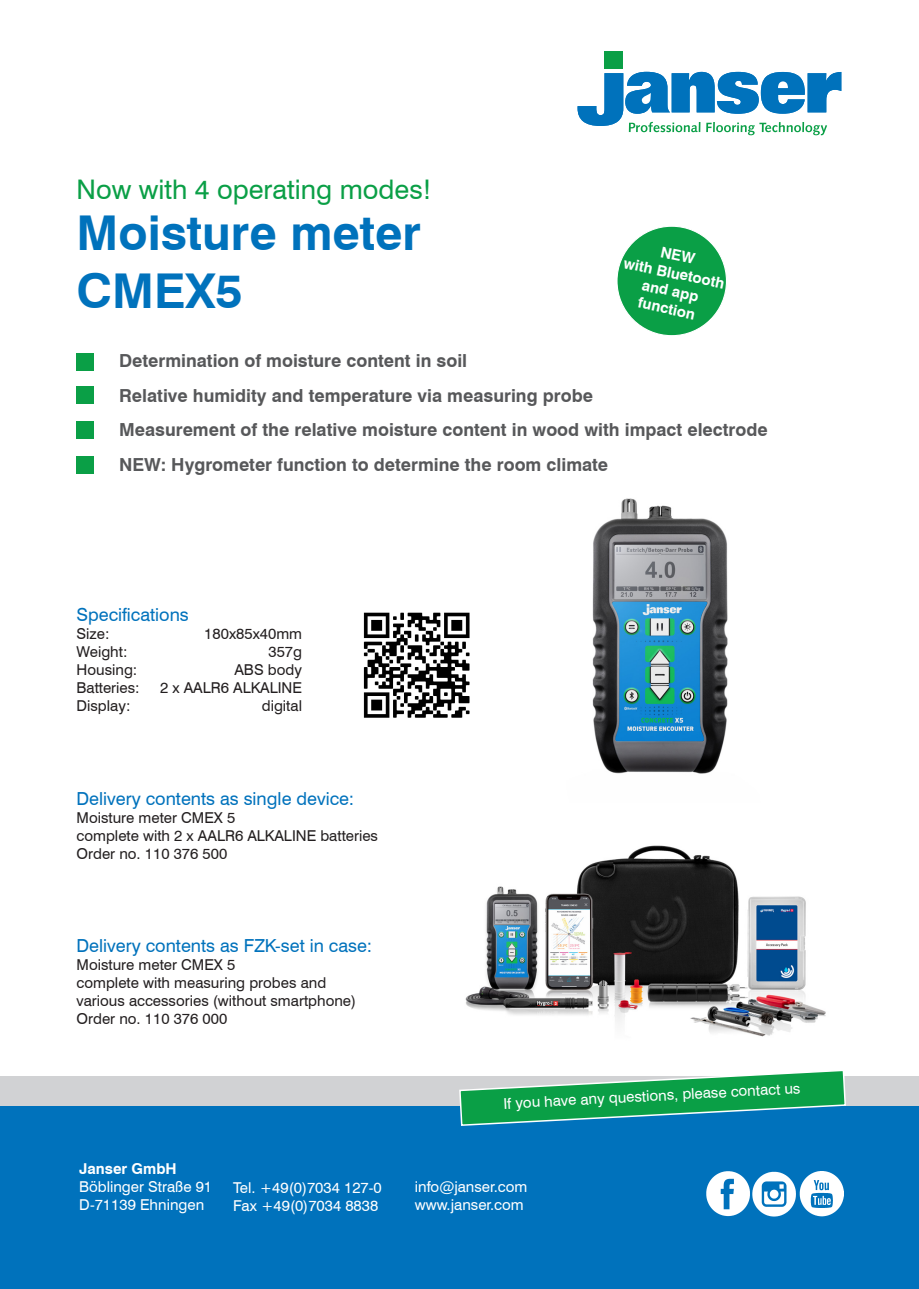
<style>
.page{position:relative;width:919px;height:1289px;background:#fff}
.page>*{position:absolute;margin:0;border:0;box-sizing:border-box;transform-origin:0 0}
.Flyer-Produkt_blau{font:700 48px "Swiss 721 BT";color:#0072bc}
.Flyer-Produkt_grün{font:27px "Swiss 721 BT";color:#0a9f46}
.Flyer-Subtext{font:700 18px "Swiss 721 BT";color:#57585a}
.Flyer-Über{font:18px "Swiss 721 BT";color:#0072bc}
.Flyer-Text{font:15px "Swiss 721 BT";color:#231f20}
.Flyer-Fuss_weiss{font:15px "Swiss 721 BT";color:#fff}
.Flyer-Fuss_weiss-2{font:700 15px "Swiss 721 BT";color:#fff}
</style>
<div class="page">
<div style="left:0;top:1106px;width:918px;height:182px;background:#0072bc"></div>
<div style="left:0;top:1076px;width:918px;height:30px;background:#d1d2d4"></div>
<svg style="left:459px;top:1071px;width:387px;height:55px"></svg>
<div style="left:604px;top:51px;width:19px;height:17px;background:#0a9f46"></div>
<svg style="left:577px;top:72px;width:264px;height:63px"></svg>
<img style="left:706px;top:1171px;width:137px;height:44px">
<img style="left:363px;top:612px;width:107px;height:106px">
<div style="left:617px;top:226px;width:109px;height:110px;background:#0a9f46;border-radius:50%"></div>
<div style="left:77px;top:386px;width:17px;height:17px;background:#0a9f46"></div>
<div style="left:77px;top:353px;width:17px;height:17px;background:#0a9f46"></div>
<div style="left:77px;top:421px;width:17px;height:17px;background:#0a9f46"></div>
<div style="left:77px;top:457px;width:17px;height:17px;background:#0a9f46"></div>
<img style="left:592px;top:498px;width:136px;height:276px">
<img style="left:465px;top:845px;width:361px;height:192px">
<p class="Flyer-Produkt_grün" style="left:77px;top:173px;width:356px">Now with 4 operating modes!</p>
<p class="Flyer-Produkt_blau" style="left:77px;top:204px;width:346px">Moisture meter</p>
<p class="Flyer-Produkt_blau" style="left:77px;top:262px;width:168px">CMEX5</p>
<p class="Flyer-Fuss_weiss-2" style="left:625px;top:253px;width:104px;rotate:12deg">with Bluetooth</p>
<p class="Flyer-Fuss_weiss-2" style="left:644px;top:276px;width:59px;rotate:12deg">and app</p>
<p class="Flyer-Fuss_weiss-2" style="left:640px;top:293px;width:59px;rotate:12deg">function</p>
<p class="Flyer-Subtext" style="left:119px;top:349px;width:349px">Determination of moisture content in soil</p>
<p class="Flyer-Subtext" style="left:119px;top:384px;width:475px">Relative humidity and temperature via measuring probe</p>
<p class="Flyer-Subtext" style="left:119px;top:418px;width:650px">Measurement of the relative moisture content in wood with impact electrode</p>
<p class="Flyer-Subtext" style="left:119px;top:453px;width:490px">NEW: Hygrometer function to determine the room climate</p>
<p class="Flyer-Über" style="left:77px;top:603px;width:114px">Specifications</p>
<p class="Flyer-Text" style="left:77px;top:624px;width:34px">Size:</p>
<p class="Flyer-Text" style="left:204px;top:624px;width:99px">180x85x40mm</p>
<p class="Flyer-Text" style="left:77px;top:642px;width:52px">Weight:</p>
<p class="Flyer-Text" style="left:268px;top:642px;width:35px">357g</p>
<p class="Flyer-Text" style="left:77px;top:660px;width:62px">Housing:</p>
<p class="Flyer-Text" style="left:234px;top:660px;width:69px">ABS body</p>
<p class="Flyer-Text" style="left:77px;top:678px;width:65px">Batteries:</p>
<p class="Flyer-Text" style="left:160px;top:678px;width:143px">2 x AALR6 ALKALINE</p>
<p class="Flyer-Text" style="left:77px;top:696px;width:55px">Display:</p>
<p class="Flyer-Text" style="left:262px;top:696px;width:42px">digital</p>
<p class="Flyer-Über" style="left:77px;top:787px;width:279px">Delivery contents as single device:</p>
<p class="Flyer-Text" style="left:77px;top:808px;width:160px">Moisture meter CMEX 5</p>
<p class="Flyer-Text" style="left:77px;top:826px;width:303px">complete with 2 x AALR6 ALKALINE batteries</p>
<p class="Flyer-Text" style="left:77px;top:844px;width:152px">Order no. 110 376 500</p>
<p class="Flyer-Über" style="left:77px;top:935px;width:297px">Delivery contents as FZK-set in case:</p>
<p class="Flyer-Text" style="left:77px;top:955px;width:160px">Moisture meter CMEX 5</p>
<p class="Flyer-Text" style="left:77px;top:973px;width:251px">complete with measuring probes and</p>
<p class="Flyer-Text" style="left:77px;top:991px;width:281px">various accessories (without smartphone)</p>
<p class="Flyer-Text" style="left:77px;top:1009px;width:152px">Order no. 110 376 000</p>
<p class="Flyer-Fuss_weiss-2" style="left:79px;top:1159px;width:99px">Janser GmbH</p>
<p class="Flyer-Fuss_weiss" style="left:79px;top:1177px;width:134px">Böblinger Straße 91</p>
<p class="Flyer-Fuss_weiss" style="left:79px;top:1195px;width:127px">D-71139 Ehningen</p>
<p class="Flyer-Fuss_weiss" style="left:233px;top:1178px;width:150px">Tel. +49(0)7034 127-0</p>
<p class="Flyer-Fuss_weiss" style="left:233px;top:1196px;width:147px">Fax +49(0)7034 8838</p>
<p class="Flyer-Fuss_weiss" style="left:503px;top:1094px;width:299px;rotate:-3deg">If you have any questions, please contact us</p>
<p class="Flyer-Fuss_weiss" style="left:415px;top:1177px;width:114px">info@janser.com</p>
<p class="Flyer-Fuss_weiss" style="left:415px;top:1195px;width:110px">www.janser.com</p>
</div>
